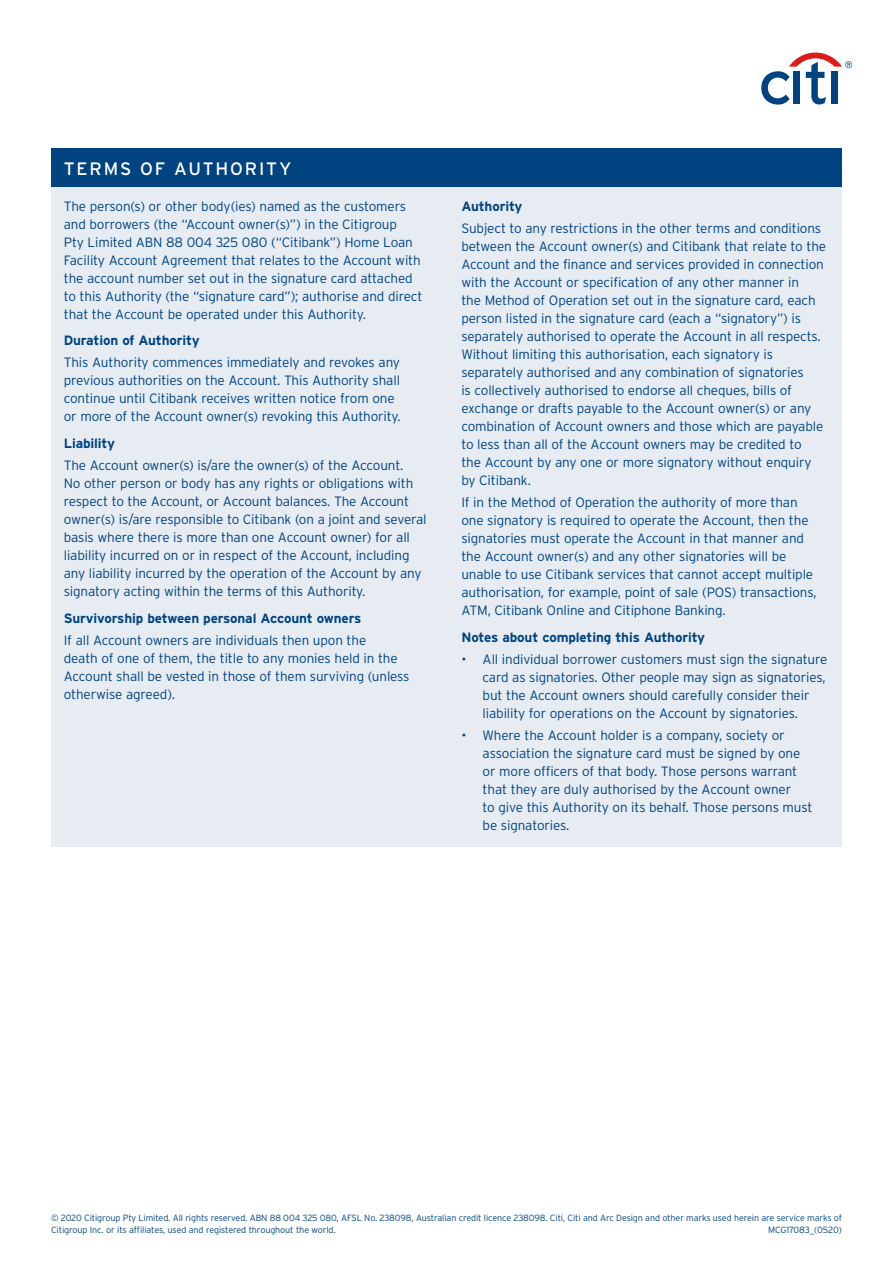
<style>
.page{position:relative;width:893px;height:1263px;background:#fff}
.page>*{position:absolute;margin:0;border:0;box-sizing:border-box;transform-origin:0 0}
.t1{font:18px "Interstate";letter-spacing:.1em;color:#fff}
.t2{font:300 13.5px/18px "Interstate";letter-spacing:-.01em;color:#004380}
.t3{font:700 13.5px "Interstate";letter-spacing:-.01em;color:#004380}
.t4{font:300 9px/12px "Interstate";letter-spacing:-.01em;color:#004380}
</style>
<div class="page">
<div style="left:51px;top:149px;width:791px;height:697px;background:#e6ecf2"></div>
<div style="left:51px;top:149px;width:791px;height:38px;background:#004380"></div>
<svg style="left:761px;top:53px;width:91px;height:52px"></svg>
<h1 class="t1" style="left:64px;top:158px;width:229px">TERMS OF AUTHORITY</h1>
<p class="t2" style="left:64px;top:197px;width:360px">The person(s) or other body(ies) named as the customers and borrowers (the “Account owner(s)”) in the Citigroup<br>Pty Limited ABN 88 004 325 080 (“Citibank”) Home Loan Facility Account Agreement that relates to the Account with the account number set out in the signature card attached to this Authority (the “signature card”); authorise and direct that the Account be operated under this Authority.</p>
<p class="t3" style="left:64px;top:332px;width:137px">Duration of Authority</p>
<p class="t2" style="left:64px;top:354px;width:338px">This Authority commences immediately and revokes any previous authorities on the Account. This Authority shall continue until Citibank receives written notice from one or more of the Account owner(s) revoking this Authority.</p>
<p class="t3" style="left:64px;top:435px;width:53px">Liability</p>
<p class="t2" style="left:64px;top:456px;width:364px">The Account owner(s) is/are the owner(s) of the Account.<br>No other person or body has any rights or obligations with respect to the Account, or Account balances. The Account owner(s) is/are responsible to Citibank (on a joint and several basis where there is more than one Account owner) for all liability incurred on or in respect of the Account, including any liability incurred by the operation of the Account by any signatory acting within the terms of this Authority.</p>
<p class="t3" style="left:64px;top:610px;width:299px">Survivorship between personal Account owners</p>
<p class="t2" style="left:64px;top:631px;width:347px">If all Account owners are individuals then upon the<br>death of one of them, the title to any monies held in the Account shall be vested in those of them surviving (unless otherwise agreed).</p>
<p class="t3" style="left:461px;top:198px;width:63px">Authority</p>
<p class="t2" style="left:461px;top:219px;width:366px">Subject to any restrictions in the other terms and conditions between the Account owner(s) and Citibank that relate to the Account and the finance and services provided in connection with the Account or specification of any other manner in<br>the Method of Operation set out in the signature card, each person listed in the signature card (each a “signatory”) is separately authorised to operate the Account in all respects.<br>Without limiting this authorisation, each signatory is separately authorised and any combination of signatories<br>is collectively authorised to endorse all cheques, bills of exchange or drafts payable to the Account owner(s) or any combination of Account owners and those which are payable to less than all of the Account owners may be credited to<br>the Account by any one or more signatory without enquiry by Citibank.</p>
<p class="t2" style="left:461px;top:493px;width:357px">If in the Method of Operation the authority of more than one signatory is required to operate the Account, then the signatories must operate the Account in that manner and the Account owner(s) and any other signatories will be unable to use Citibank services that cannot accept multiple authorisation, for example, point of sale (POS) transactions, ATM, Citibank Online and Citiphone Banking.</p>
<p class="t3" style="left:461px;top:628px;width:245px">Notes about completing this Authority</p>
<p class="t2" style="left:483px;top:650px;width:346px;text-indent:-21px">• All individual borrower customers must sign the signature card as signatories. Other people may sign as signatories, but the Account owners should carefully consider their liability for operations on the Account by signatories.</p>
<p class="t2" style="left:483px;top:726px;width:331px;text-indent:-21px">• Where the Account holder is a company, society or association the signature card must be signed by one or more officers of that body. Those persons warrant that they are duly authorised by the Account owner<br>to give this Authority on its behalf. Those persons must be signatories.</p>
<p class="t4" style="left:51px;top:1212px;width:792px">© 2020 Citigroup Pty Limited. All rights reserved. ABN 88 004 325 080, AFSL No. 238098, Australian credit licence 238098. Citi, Citi and Arc Design and other marks used herein are service marks of<br>Citigroup Inc. or its affiliates, used and registered throughout the world.</p>
<p class="t4" style="left:768px;top:1224px;width:75px">MCG17083_(0520)</p>
</div>
